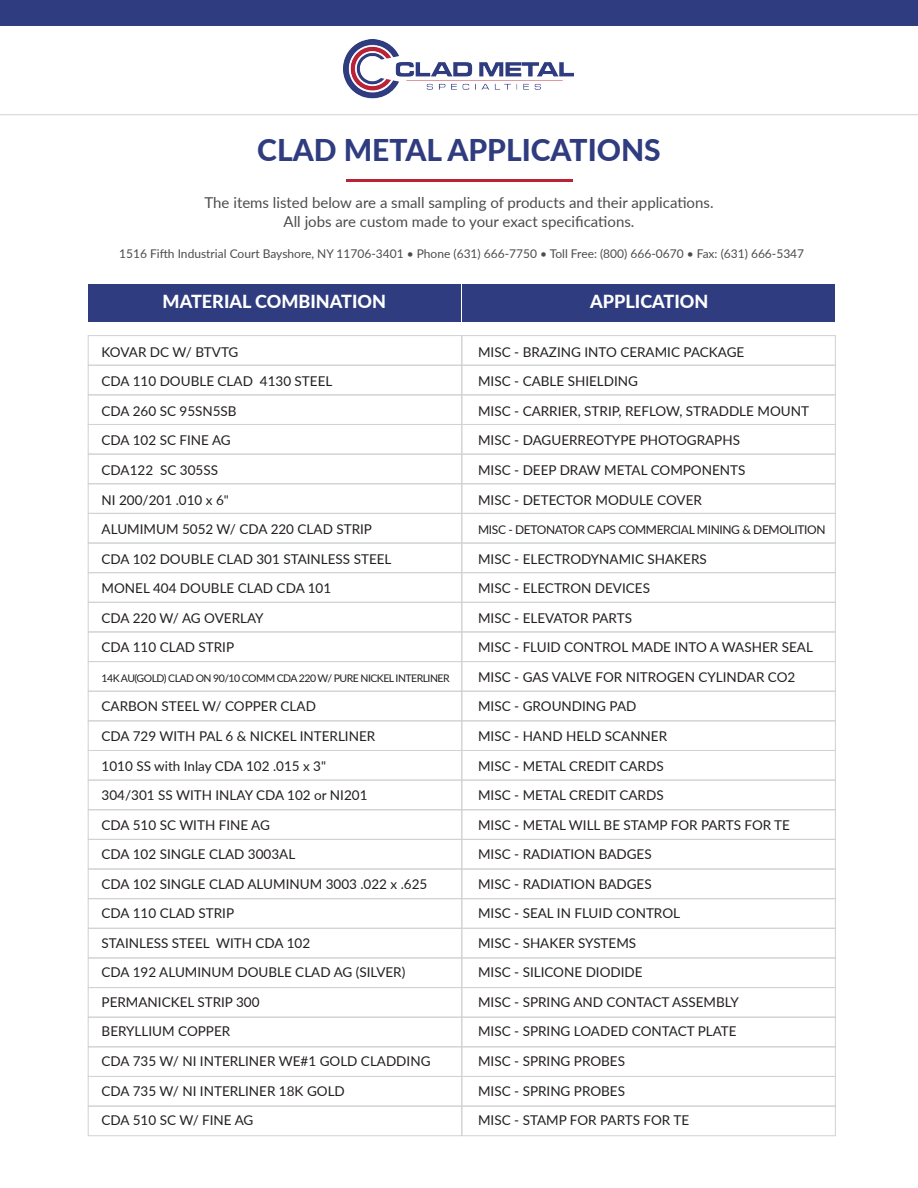
<style>
.page{position:relative;width:918px;height:1188px;background:#fff}
.page>*{position:absolute;margin:0;border:0;box-sizing:border-box;transform-origin:0 0}
.t1{font:800 30px "Lato";color:#2f3c7f}
.t2{font:800 18px "Lato";color:#fff}
.t3{font:15px/19.5px "Lato";color:#4b4c4c;text-align:center}
.t4{font:13.5px/29.5px "Lato";color:#231f20}
.t5{font:12px "Lato";color:#4b4c4c}
.t6{font:12px "Lato";letter-spacing:-.03em;color:#231f20}
.t7{font:10.5px "Lato";letter-spacing:-.05em;color:#231f20}
</style>
<div class="page">
<img style="left:344px;top:40px;width:230px;height:59px">
<div style="left:0;top:0;width:918px;height:26px;background:#2f3c7f"></div>
<hr style="left:346px;top:180px;width:226px;height:2px;background:#b92237">
<hr style="left:0;top:114px;width:918px;height:1px;background:#d1d2d4">
<div style="left:88px;top:335px;width:374px;height:31px;border:1px solid #d1d2d4"></div>
<div style="left:461px;top:335px;width:375px;height:31px;border:1px solid #d1d2d4"></div>
<div style="left:88px;top:365px;width:374px;height:30px;border:1px solid #d1d2d4"></div>
<div style="left:461px;top:365px;width:375px;height:30px;border:1px solid #d1d2d4"></div>
<div style="left:88px;top:394px;width:374px;height:31px;border:1px solid #d1d2d4"></div>
<div style="left:461px;top:394px;width:375px;height:31px;border:1px solid #d1d2d4"></div>
<div style="left:88px;top:424px;width:374px;height:31px;border:1px solid #d1d2d4"></div>
<div style="left:461px;top:424px;width:375px;height:31px;border:1px solid #d1d2d4"></div>
<div style="left:88px;top:454px;width:374px;height:30px;border:1px solid #d1d2d4"></div>
<div style="left:461px;top:454px;width:375px;height:30px;border:1px solid #d1d2d4"></div>
<div style="left:88px;top:483px;width:374px;height:31px;border:1px solid #d1d2d4"></div>
<div style="left:461px;top:483px;width:375px;height:31px;border:1px solid #d1d2d4"></div>
<div style="left:88px;top:513px;width:374px;height:30px;border:1px solid #d1d2d4"></div>
<div style="left:461px;top:513px;width:375px;height:30px;border:1px solid #d1d2d4"></div>
<div style="left:88px;top:543px;width:374px;height:30px;border:1px solid #d1d2d4"></div>
<div style="left:461px;top:543px;width:375px;height:30px;border:1px solid #d1d2d4"></div>
<div style="left:88px;top:572px;width:374px;height:31px;border:1px solid #d1d2d4"></div>
<div style="left:461px;top:572px;width:375px;height:31px;border:1px solid #d1d2d4"></div>
<div style="left:88px;top:602px;width:374px;height:30px;border:1px solid #d1d2d4"></div>
<div style="left:461px;top:602px;width:375px;height:30px;border:1px solid #d1d2d4"></div>
<div style="left:88px;top:632px;width:374px;height:30px;border:1px solid #d1d2d4"></div>
<div style="left:461px;top:632px;width:375px;height:30px;border:1px solid #d1d2d4"></div>
<div style="left:88px;top:661px;width:374px;height:31px;border:1px solid #d1d2d4"></div>
<div style="left:461px;top:661px;width:375px;height:31px;border:1px solid #d1d2d4"></div>
<div style="left:88px;top:691px;width:374px;height:30px;border:1px solid #d1d2d4"></div>
<div style="left:461px;top:691px;width:375px;height:30px;border:1px solid #d1d2d4"></div>
<div style="left:88px;top:720px;width:374px;height:31px;border:1px solid #d1d2d4"></div>
<div style="left:461px;top:720px;width:375px;height:31px;border:1px solid #d1d2d4"></div>
<div style="left:88px;top:750px;width:374px;height:30px;border:1px solid #d1d2d4"></div>
<div style="left:461px;top:750px;width:375px;height:30px;border:1px solid #d1d2d4"></div>
<div style="left:88px;top:780px;width:374px;height:30px;border:1px solid #d1d2d4"></div>
<div style="left:461px;top:780px;width:375px;height:30px;border:1px solid #d1d2d4"></div>
<div style="left:88px;top:809px;width:374px;height:31px;border:1px solid #d1d2d4"></div>
<div style="left:461px;top:809px;width:375px;height:31px;border:1px solid #d1d2d4"></div>
<div style="left:88px;top:839px;width:374px;height:30px;border:1px solid #d1d2d4"></div>
<div style="left:461px;top:839px;width:375px;height:30px;border:1px solid #d1d2d4"></div>
<div style="left:88px;top:869px;width:374px;height:30px;border:1px solid #d1d2d4"></div>
<div style="left:461px;top:869px;width:375px;height:30px;border:1px solid #d1d2d4"></div>
<div style="left:88px;top:898px;width:374px;height:31px;border:1px solid #d1d2d4"></div>
<div style="left:461px;top:898px;width:375px;height:31px;border:1px solid #d1d2d4"></div>
<div style="left:88px;top:928px;width:374px;height:30px;border:1px solid #d1d2d4"></div>
<div style="left:461px;top:928px;width:375px;height:30px;border:1px solid #d1d2d4"></div>
<div style="left:88px;top:958px;width:374px;height:30px;border:1px solid #d1d2d4"></div>
<div style="left:461px;top:958px;width:375px;height:30px;border:1px solid #d1d2d4"></div>
<div style="left:88px;top:987px;width:374px;height:31px;border:1px solid #d1d2d4"></div>
<div style="left:461px;top:987px;width:375px;height:31px;border:1px solid #d1d2d4"></div>
<div style="left:88px;top:1017px;width:374px;height:30px;border:1px solid #d1d2d4"></div>
<div style="left:461px;top:1017px;width:375px;height:30px;border:1px solid #d1d2d4"></div>
<div style="left:88px;top:1046px;width:374px;height:31px;border:1px solid #d1d2d4"></div>
<div style="left:461px;top:1046px;width:375px;height:31px;border:1px solid #d1d2d4"></div>
<div style="left:88px;top:284px;width:373px;height:38px;background:#2f3c7f"></div>
<div style="left:463px;top:284px;width:372px;height:38px;background:#2f3c7f"></div>
<div style="left:88px;top:1076px;width:374px;height:30px;border:1px solid #d1d2d4"></div>
<div style="left:461px;top:1076px;width:375px;height:30px;border:1px solid #d1d2d4"></div>
<div style="left:88px;top:1106px;width:374px;height:30px;border:1px solid #d1d2d4"></div>
<div style="left:461px;top:1106px;width:375px;height:30px;border:1px solid #d1d2d4"></div>
<h1 class="t1" style="left:257px;top:128px;width:405px">CLAD METAL APPLICATIONS</h1>
<p class="t3" style="left:205px;top:192px;width:510px">The items listed below are a small sampling of products and their applications.<br>All jobs are custom made to your exact specifications.</p>
<p class="t5" style="left:119px;top:245px;width:687px">1516 Fifth Industrial Court Bayshore, NY 11706-3401 • Phone (631) 666-7750 • Toll Free: (800) 666-0670 • Fax: (631) 666-5347</p>
<h2 class="t2" style="left:163px;top:288px;width:225px">MATERIAL COMBINATION</h2>
<h2 class="t2" style="left:590px;top:288px;width:120px">APPLICATION</h2>
<p class="t4" style="left:102px;top:337px;width:291px">KOVAR DC W/ BTVTG<br>CDA 110 DOUBLE CLAD 4130 STEEL<br>CDA 260 SC 95SN5SB<br>CDA 102 SC FINE AG<br>CDA122 SC 305SS<br>NI 200/201 .010 x 6"<br>ALUMIMUM 5052 W/ CDA 220 CLAD STRIP<br>CDA 102 DOUBLE CLAD 301 STAINLESS STEEL<br>MONEL 404 DOUBLE CLAD CDA 101<br>CDA 220 W/ AG OVERLAY<br>CDA 110 CLAD STRIP</p>
<p class="t7" style="left:102px;top:671px;width:350px">14K AU(GOLD) CLAD ON 90/10 COMM CDA 220 W/ PURE NICKEL INTERLINER</p>
<p class="t4" style="left:102px;top:691px;width:330px">CARBON STEEL W/ COPPER CLAD<br>CDA 729 WITH PAL 6 &amp; NICKEL INTERLINER<br>1010 SS with Inlay CDA 102 .015 x 3"<br>304/301 SS WITH INLAY CDA 102 or NI201<br>CDA 510 SC WITH FINE AG<br>CDA 102 SINGLE CLAD 3003AL<br>CDA 102 SINGLE CLAD ALUMINUM 3003 .022 x .625<br>CDA 110 CLAD STRIP<br>STAINLESS STEEL WITH CDA 102<br>CDA 192 ALUMINUM DOUBLE CLAD AG (SILVER)<br>PERMANICKEL STRIP 300<br>BERYLLIUM COPPER<br>CDA 735 W/ NI INTERLINER WE#1 GOLD CLADDING<br>CDA 735 W/ NI INTERLINER 18K GOLD<br>CDA 510 SC W/ FINE AG</p>
<p class="t4" style="left:478px;top:337px;width:332px">MISC - BRAZING INTO CERAMIC PACKAGE<br>MISC - CABLE SHIELDING<br>MISC - CARRIER, STRIP, REFLOW, STRADDLE MOUNT MISC - DAGUERREOTYPE PHOTOGRAPHS<br>MISC - DEEP DRAW METAL COMPONENTS<br>MISC - DETECTOR MODULE COVER</p>
<p class="t6" style="left:478px;top:521px;width:349px">MISC - DETONATOR CAPS COMMERCIAL MINING &amp; DEMOLITION</p>
<p class="t4" style="left:478px;top:543px;width:336px">MISC - ELECTRODYNAMIC SHAKERS<br>MISC - ELECTRON DEVICES<br>MISC - ELEVATOR PARTS<br>MISC - FLUID CONTROL MADE INTO A WASHER SEAL<br>MISC - GAS VALVE FOR NITROGEN CYLINDAR CO2<br>MISC - GROUNDING PAD<br>MISC - HAND HELD SCANNER<br>MISC - METAL CREDIT CARDS<br>MISC - METAL CREDIT CARDS<br>MISC - METAL WILL BE STAMP FOR PARTS FOR TE<br>MISC - RADIATION BADGES<br>MISC - RADIATION BADGES<br>MISC - SEAL IN FLUID CONTROL<br>MISC - SHAKER SYSTEMS<br>MISC - SILICONE DIODIDE<br>MISC - SPRING AND CONTACT ASSEMBLY<br>MISC - SPRING LOADED CONTACT PLATE<br>MISC - SPRING PROBES<br>MISC - SPRING PROBES<br>MISC - STAMP FOR PARTS FOR TE</p>
</div>
